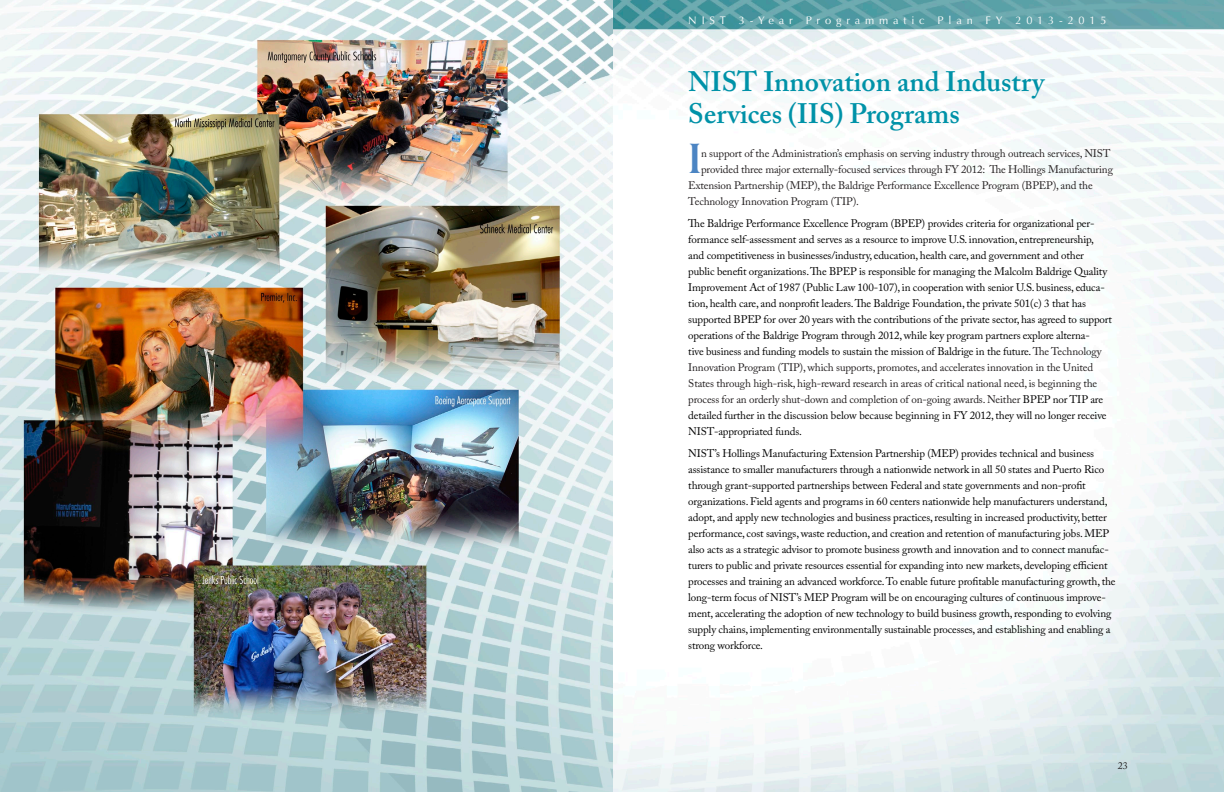
<style>
.page{position:relative;width:1224px;height:792px;background:#fff}
.page>*{position:absolute;margin:0;border:0;box-sizing:border-box;transform-origin:0 0}
.firstpar{font:700 45.6px "Americana Std";color:#4c85c3}
.Head_Level_1{font:600 28px/32px "Adobe Caslon Pro";color:#0092a8}
.Text{font:11px/16px "Adobe Caslon Pro";letter-spacing:-.015em;color:#000}
.firstpar-2{font:11px "Adobe Caslon Pro";letter-spacing:-.015em;color:#231f20}
.t1{font:11px "Optima LT Std";letter-spacing:.44em;color:#fff}
.t2{font:10px "Adobe Caslon Pro";color:#231f20}
.s1{color:#231f20}
</style>
<div class="page">
<img style="left:613px;top:0;width:611px;height:792px">
<img style="left:0;top:0;width:613px;height:792px">
<p class="t1" style="left:688px;top:14px;width:420px">NIST 3-Year Programmatic Plan FY 2013-2015</p>
<p class="Head_Level_1" style="left:688px;top:65px;width:358px">NIST Innovation and Industry<br>Services (IIS) Programs</p>
<p class="firstpar" style="left:688px;top:132px;width:15px">I</p>
<p class="firstpar-2" style="left:701px;top:147px;width:411px">n support of the Administration’s emphasis on serving industry through outreach services, NIST</p>
<p class="firstpar-2" style="left:701px;top:163px;width:413px">provided three major externally-focused services through FY 2012: The Hollings Manufacturing</p>
<p class="firstpar-2" style="left:688px;top:179px;width:406px">Extension Partnership (MEP), the Baldrige Performance Excellence Program (BPEP), and the</p>
<p class="firstpar-2" style="left:688px;top:195px;width:172px">Technology Innovation Program (TIP).</p>
<p class="Text" style="left:688px;top:215px;width:425px">The Baldrige Performance Excellence Program (BPEP) provides criteria for organizational per&shy;formance self-assessment and serves as a resource to improve U.S. innovation, entrepreneurship, and competitiveness in businesses/industry, education, health care, and government and other public benefit organizations. The BPEP is responsible for managing the Malcolm Baldrige Quality Improvement Act of 1987 (Public Law 100-107), in cooperation with senior U.S. business, educa&shy;tion, health care, and nonprofit leaders. The Baldrige Foundation, the private 501(c) 3 that has supported BPEP for over 20 years with the contributions of the private sector, has agreed to support operations of the Baldrige Program through 2012, while key program partners explore alterna-<br>tive business and funding models to sustain the mission of Baldrige in the future. <span class="s1">The Technology Innovation Program (TIP), which supports, promotes, and accelerates innovation in the United States through high-risk, high-reward research in areas of critical national need, is beginning the process for an orderly shut-down and completion of on-going awards. Neither</span> BPEP nor TIP are detailed further in the discussion below because beginning in FY 2012, they will no longer receive NIST-appropriated funds.</p>
<p class="Text" style="left:688px;top:445px;width:429px">NIST’s Hollings Manufacturing Extension Partnership (MEP) provides technical and business assistance to smaller manufacturers through a nationwide network in all 50 states and Puerto Rico through grant-supported partnerships between Federal and state governments and non-profit organizations. Field agents and programs in 60 centers nationwide help manufacturers understand, adopt, and apply new technologies and business practices, resulting in increased productivity, better performance, cost savings, waste reduction, and creation and retention of manufacturing jobs. MEP also acts as a strategic advisor to promote business growth and innovation and to connect manufac&shy;turers to public and private resources essential for expanding into new markets, developing efficient processes and training an advanced workforce. To enable future profitable manufacturing growth, the long-term focus of NIST’s MEP Program will be on encouraging cultures of continuous improve&shy;ment, accelerating the adoption of new technology to build business growth, responding to evolving supply chains, implementing environmentally sustainable processes, and establishing and enabling a strong workforce.</p>
<p class="t2" style="left:1118px;top:759px;width:11px">23</p>
</div>
